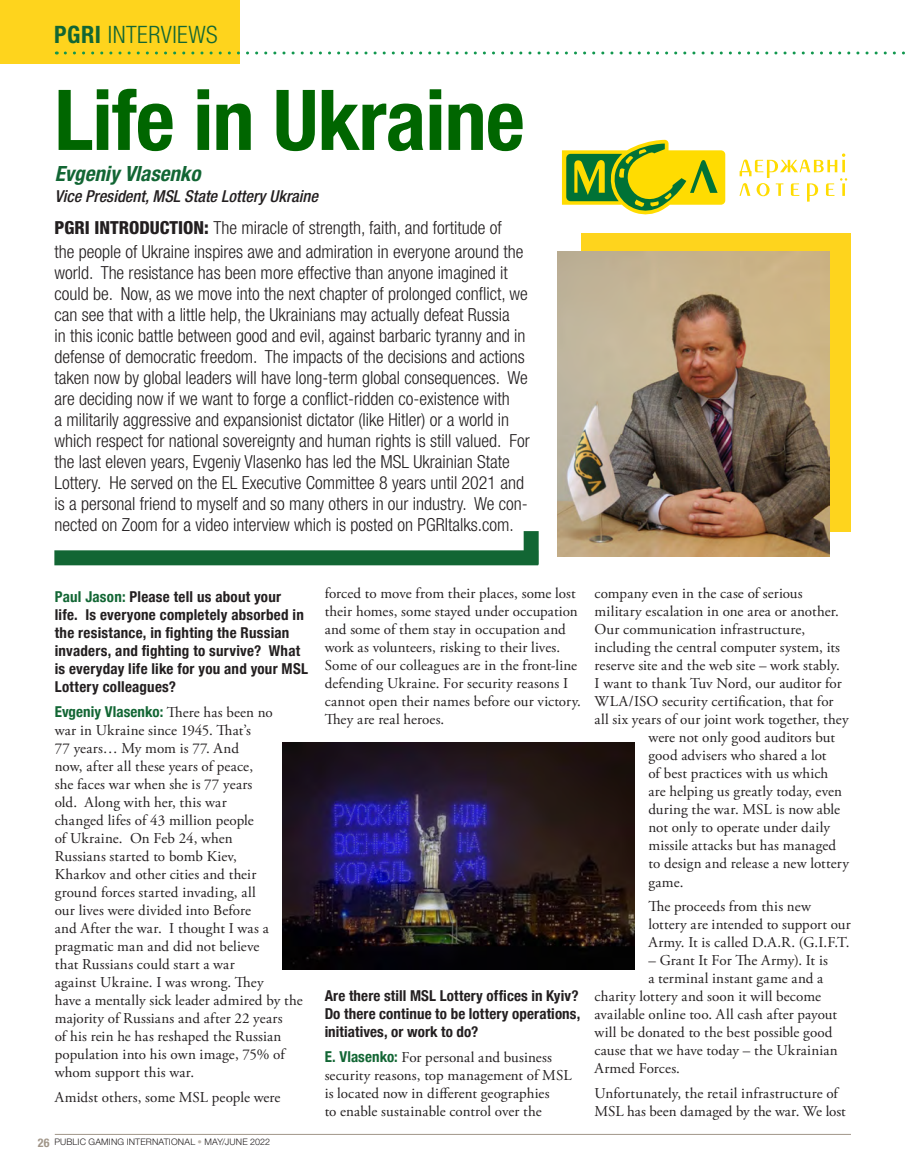
<style>
.page{position:relative;width:905px;height:1175px;background:#fff}
.page>*{position:absolute;margin:0;border:0;box-sizing:border-box;transform-origin:0 0}
.t1{font:700 condensed 84px "Helvetica Neue LT Std";letter-spacing:-.01em;color:#060}
.t2{font:300 condensed 24px "Helvetica Neue LT Std";letter-spacing:.02em;color:#126634}
.t3{font:italic 700 condensed 21px "Helvetica Neue LT Std";color:#126634}
.t4{font:300 condensed 18px/21px "Helvetica Neue LT Std";color:#231f20}
.t5{font:italic 500 condensed 16.5px "Helvetica Neue LT Std";color:#231f20}
.t6{font:15px/18px "Adobe Garamond Pro";letter-spacing:.01em;color:#231f20}
.t7{font:700 condensed 15px/18px "Helvetica Neue";letter-spacing:.015em;color:#231f20}
.t8{font:300 9px "Helvetica Neue LT Std";letter-spacing:.02em;color:#231f20}
.s1{font-weight:700}
.s2{font-weight:800}
.s3{color:#126634}
.s4{font-family:"Helvetica Neue";font-weight:700;font-stretch:condensed;color:#126634}
.s5{font-weight:700;font-stretch:condensed;font-size:12px;color:#a19689}
.s6{color:#beb6ad}
</style>
<div class="page">
<hr style="left:55px;top:1134px;width:795px;height:1px;background:#a19689">
<div style="left:0;top:0;width:239px;height:63px;background:#fed41d"></div>
<svg style="left:65px;top:51px;width:840px;height:3px"></svg>
<svg style="left:562px;top:140px;width:163px;height:75px"></svg>
<svg style="left:739px;top:153px;width:108px;height:49px"></svg>
<div style="left:54px;top:550px;width:484px;height:15px;background:#126634"></div>
<div style="left:523px;top:531px;width:15px;height:33px;background:#126634"></div>
<div style="left:581px;top:233px;width:269px;height:298px;background:#fed41d"></div>
<img style="left:557px;top:252px;width:272px;height:305px">
<img style="left:283px;top:742px;width:352px;height:227px">
<p class="t2" style="left:54px;top:20px;width:165px"><span class="s1">PGRI</span> INTERVIEWS</p>
<p class="t1" style="left:54px;top:69px;width:472px">Life in Ukraine</p>
<p class="t3" style="left:55px;top:160px;width:147px">Evgeniy Vlasenko</p>
<p class="t5" style="left:55px;top:186px;width:265px">Vice President, MSL State Lottery Ukraine</p>
<p class="t4" style="left:54px;top:215px;width:470px;line-height:24px"><span class="s2">PGRI INTRODUCTION:</span> The miracle of strength, faith, and fortitude of the people of Ukraine inspires awe and admiration in everyone around the</p>
<p class="t4" style="left:54px;top:262px;width:477px">world. The resistance has been more effective than anyone imagined it could be. Now, as we move into the next chapter of prolonged conflict, we can see that with a little help, the Ukrainians may actually defeat Russia<br>in this iconic battle between good and evil, against barbaric tyranny and in defense of democratic freedom. The impacts of the decisions and actions taken now by global leaders will have long-term global consequences. We are deciding now if we want to forge a conflict-ridden co-existence with<br>a militarily aggressive and expansionist dictator (like Hitler) or a world in which respect for national sovereignty and human rights is still valued. For the last eleven years, Evgeniy Vlasenko has led the MSL Ukrainian State Lottery. He served on the EL Executive Committee 8 years until 2021 and is a personal friend to myself and so many others in our industry. We con&shy;nected on Zoom for a video interview which is posted on PGRItalks.com.</p>
<p class="t7" style="left:55px;top:586px;width:255px"><span class="s3">Paul Jason:</span> Please tell us about your<br>life. Is everyone completely absorbed in the resistance, in fighting the Russian invaders, and fighting to survive? What is everyday life like for you and your MSL Lottery colleagues?</p>
<p class="t6" style="left:55px;top:703px;width:249px"><span class="s4">Evgeniy Vlasenko:</span> There has been no<br>war in Ukraine since 1945. That’s<br>77 years… My mom is 77. And<br>now, after all these years of peace,<br>she faces war when she is 77 years<br>old. Along with her, this war<br>changed lifes of 43 million people<br>of Ukraine. On Feb 24, when<br>Russians started to bomb Kiev,<br>Kharkov and other cities and their<br>ground forces started invading, all<br>our lives were divided into Before<br>and After the war. I thought I was a pragmatic man and did not believe<br>that Russians could start a war<br>against Ukraine. I was wrong. They<br>have a mentally sick leader admired by the majority of Russians and after 22 years<br>of his rein he has reshaped the Russian population into his own image, 75% of whom support this war.</p>
<p class="t6" style="left:55px;top:1088px;width:227px">Amidst others, some MSL people were</p>
<p class="t8" style="left:38px;top:1135px;width:234px"><span class="s5">26</span> PUBLIC GAMING INTERNATIONAL <span class="s6">•</span> MAY/JUNE 2022</p>
<p class="t6" style="left:324px;top:585px;width:258px">forced to move from their places, some lost their homes, some stayed under occupation and some of them stay in occupation and work as volunteers, risking to their lives.<br>Some of our colleagues are in the front-line defending Ukraine. For security reasons I cannot open their names before our victory.<br>They are real heroes.</p>
<p class="t7" style="left:324px;top:986px;width:257px;text-align:justify">Are there still MSL Lottery offices in Kyiv?<br>Do there continue to be lottery operations, initiatives, or work to do?</p>
<p class="t6" style="left:324px;top:1048px;width:248px"><span class="s4">E. Vlasenko:</span> For personal and business security reasons, top management of MSL is located now in different geographies<br>to enable sustainable control over the</p>
<p class="t6" style="left:594px;top:585px;width:210px">company even in the case of serious</p>
<p class="t6" style="left:594px;top:603px;width:246px">military escalation in one area or another.</p>
<p class="t6" style="left:594px;top:621px;width:212px">Our communication infrastructure,</p>
<p class="t6" style="left:594px;top:639px;width:247px">including the central computer system, its</p>
<p class="t6" style="left:594px;top:657px;width:247px">reserve site and the web site – work stably.</p>
<p class="t6" style="left:594px;top:675px;width:249px">I want to thank Tuv Nord, our auditor for</p>
<p class="t6" style="left:594px;top:693px;width:240px">WLA/ISO security certification, that for</p>
<p class="t6" style="left:594px;top:711px;width:255px">all six years of our joint work together, they</p>
<p class="t6" style="left:648px;top:729px;width:188px">were not only good auditors but</p>
<p class="t6" style="left:648px;top:747px;width:179px">good advisers who shared a lot</p>
<p class="t6" style="left:648px;top:765px;width:181px">of best practices with us which</p>
<p class="t6" style="left:648px;top:783px;width:195px">are helping us greatly today, even</p>
<p class="t6" style="left:648px;top:801px;width:193px">during the war. MSL is now able</p>
<p class="t6" style="left:648px;top:819px;width:183px">not only to operate under daily</p>
<p class="t6" style="left:648px;top:837px;width:189px">missile attacks but has managed</p>
<p class="t6" style="left:648px;top:855px;width:202px">to design and release a new lottery</p>
<p class="t6" style="left:648px;top:873px;width:36px">game.</p>
<p class="t6" style="left:648px;top:898px;width:204px">The proceeds from this new lottery are intended to support our<br>Army. It is called D.A.R. (G.I.F.T.</p>
<p class="t6" style="left:648px;top:952px;width:181px">– Grant It For The Army). It is</p>
<p class="t6" style="left:648px;top:970px;width:176px">a terminal instant game and a</p>
<p class="t6" style="left:594px;top:988px;width:228px">charity lottery and soon it will become</p>
<p class="t6" style="left:594px;top:1006px;width:244px">available online too. All cash after payout</p>
<p class="t6" style="left:594px;top:1024px;width:239px">will be donated to the best possible good</p>
<p class="t6" style="left:594px;top:1042px;width:245px">cause that we have today – the Ukrainian</p>
<p class="t6" style="left:594px;top:1060px;width:87px">Armed Forces.</p>
<p class="t6" style="left:594px;top:1084px;width:253px">Unfortunately, the retail infrastructure of<br>MSL has been damaged by the war. We lost</p>
</div>
